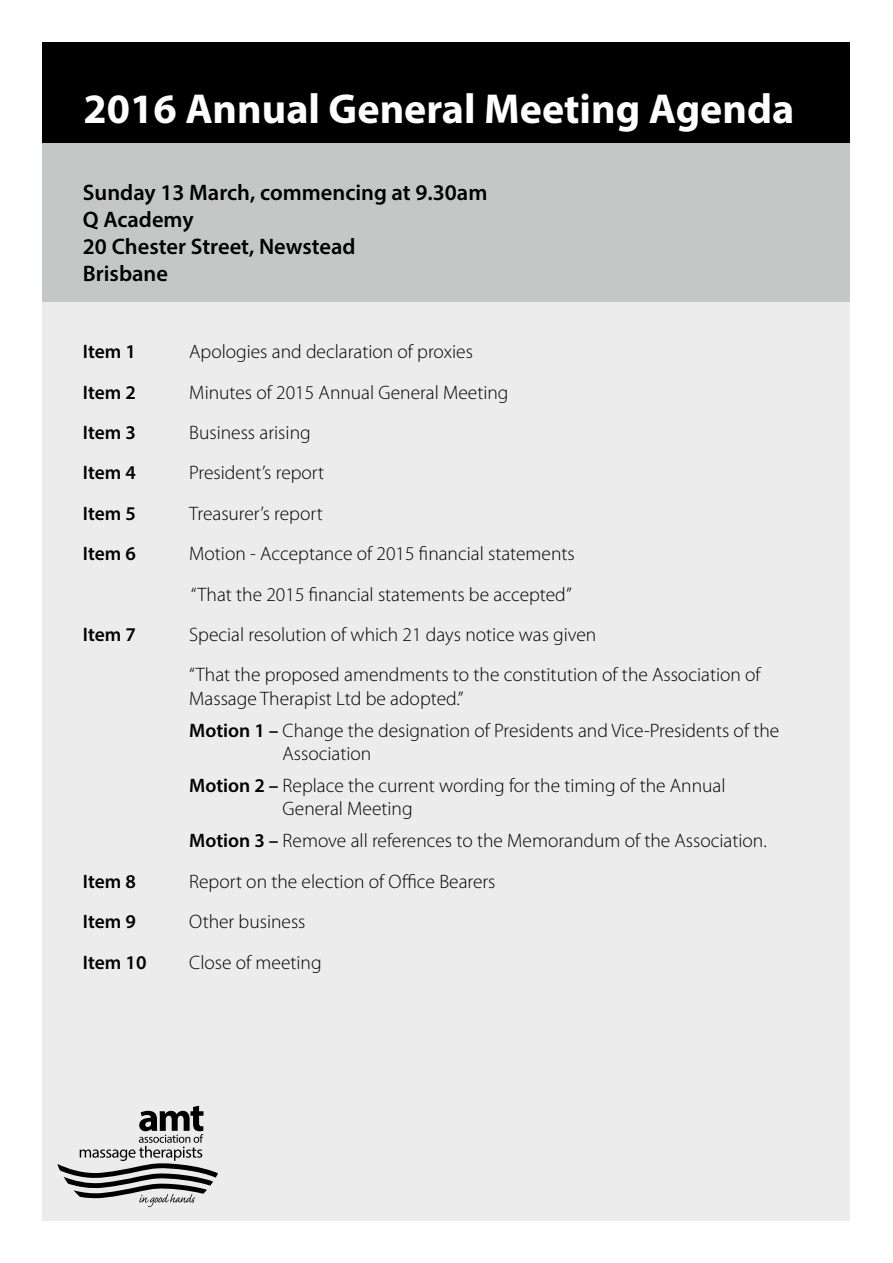
<style>
.page{position:relative;width:893px;height:1263px;background:#fff}
.page>*{position:absolute;margin:0;border:0;box-sizing:border-box;transform-origin:0 0}
.t1{font:700 42px "Myriad Pro";color:#fff}
.t2{font:600 22.5px/27px "Myriad Pro";color:#000}
.t3{font:300 19.5px/32px "Myriad Pro";color:#000}
.t4{font:600 19.5px "Myriad Pro";color:#000}
.s1{font-weight:600}
</style>
<div class="page">
<div style="left:43px;top:302px;width:807px;height:918px;background:#ececed"></div>
<div style="left:43px;top:143px;width:807px;height:159px;background:#c5c6c6"></div>
<div style="left:43px;top:43px;width:807px;height:100px;background:#000"></div>
<svg style="left:57px;top:1106px;width:161px;height:101px"></svg>
<h1 class="t1" style="left:84px;top:81px;width:712px">2016 Annual General Meeting Agenda</h1>
<p class="t2" style="left:83px;top:178px;width:406px">Sunday 13 March, commencing at 9.30am<br>Q Academy<br>20 Chester Street, Newstead<br>Brisbane</p>
<p class="t4" style="left:83px;top:339px;width:55px">Item 1</p>
<p class="t3" style="left:189px;top:335px;width:285px">Apologies and declaration of proxies</p>
<p class="t4" style="left:83px;top:380px;width:55px">Item 2</p>
<p class="t3" style="left:189px;top:376px;width:321px">Minutes of 2015 Annual General Meeting</p>
<p class="t4" style="left:83px;top:420px;width:55px">Item 3</p>
<p class="t3" style="left:189px;top:416px;width:123px">Business arising</p>
<p class="t4" style="left:83px;top:460px;width:55px">Item 4</p>
<p class="t3" style="left:189px;top:457px;width:136px">President’s report</p>
<p class="t4" style="left:83px;top:501px;width:55px">Item 5</p>
<p class="t3" style="left:189px;top:497px;width:135px">Treasurer’s report</p>
<p class="t4" style="left:83px;top:541px;width:55px">Item 6</p>
<p class="t3" style="left:189px;top:533px;width:387px;line-height:40.3px">Motion - Acceptance of 2015 financial statements “That the 2015 financial statements be accepted”</p>
<p class="t4" style="left:83px;top:622px;width:55px">Item 7</p>
<p class="t3" style="left:189px;top:614px;width:573px;line-height:40.3px">Special resolution of which 21 days notice was given<br>“That the proposed amendments to the constitution of the Association of</p>
<p class="t3" style="left:189px;top:682px;width:592px">Massage Therapist Ltd be adopted.”<br><span class="s1">Motion 1 –</span> Change the designation of Presidents and Vice-Presidents of the</p>
<p class="t3" style="left:189px;top:737px;width:538px;text-indent:93px">Association<br><span class="s1">Motion 2 –</span> Replace the current wording for the timing of the Annual</p>
<p class="t3" style="left:189px;top:793px;width:579px;text-indent:93px">General Meeting<br><span class="s1">Motion 3 –</span> Remove all references to the Memorandum of the Association.</p>
<p class="t4" style="left:83px;top:869px;width:55px">Item 8</p>
<p class="t3" style="left:189px;top:865px;width:308px">Report on the election of Office Bearers</p>
<p class="t4" style="left:83px;top:909px;width:55px">Item 9</p>
<p class="t3" style="left:189px;top:905px;width:118px">Other business</p>
<p class="t4" style="left:83px;top:950px;width:65px">Item 10</p>
<p class="t3" style="left:189px;top:946px;width:134px">Close of meeting</p>
</div>
